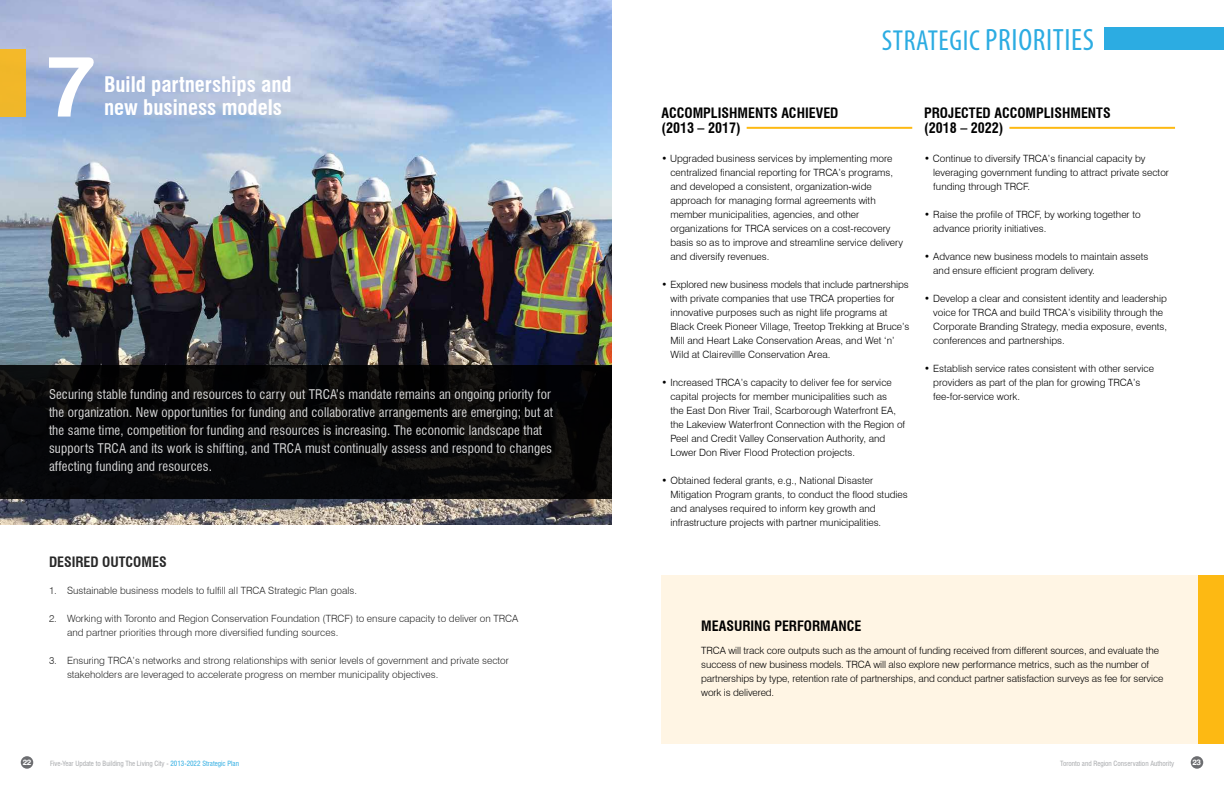
<style>
.page{position:relative;width:1224px;height:792px;background:#fff}
.page>*{position:absolute;margin:0;border:0;box-sizing:border-box;transform-origin:0 0}
.t1{font:88px "Harabara";color:#fff}
.t2{font:condensed 31px "Myriad Pro";letter-spacing:.02em;color:#2cace2}
.t3{font:700 condensed 21px/23px "Swiss 721 BT";color:#fff}
.t4{font:700 condensed 14px/15px "Swiss 721 BT";color:#000}
.t5{font:condensed 13px/18px "Swiss 721 BT";letter-spacing:.01em;color:#fff}
.t6{font:300 10px/14px "Swiss 721 BT";color:#000}
.t7{font:8px "Harabara";color:#fff}
.t8{font:condensed 7px "Swiss 721 BT";color:#a7a9ac}
.s1{font-size:29px}
.s2{color:#2cace2}
</style>
<div class="page">
<div style="left:21px;top:756px;width:12px;height:13px;background:#6d6e71;border-radius:50%"></div>
<div style="left:1191px;top:756px;width:12px;height:13px;background:#6d6e71;border-radius:50%"></div>
<img style="left:0;top:0;width:612px;height:524px">
<svg style="left:0;top:365px;width:612px;height:133px;background:#070708"></svg>
<div style="left:0;top:50px;width:26px;height:67px;background:#f1b729"></div>
<div style="left:662px;top:575px;width:562px;height:169px;background:#fff5e4"></div>
<div style="left:1198px;top:575px;width:26px;height:169px;background:#fdb913"></div>
<div style="left:1104px;top:27px;width:120px;height:23px;background:#2cace2"></div>
<hr style="left:1009px;top:127px;width:166px;height:2px;background:#fdb913">
<hr style="left:747px;top:127px;width:165px;height:2px;background:#fdb913">
<h1 class="t1" style="left:49px;top:42px;width:49px">7</h1>
<h3 class="t3" style="left:104px;top:73px;width:189px">Build partnerships and new business models</h3>
<p class="t5" style="left:49px;top:385px;width:505px">Securing stable funding and resources to carry out TRCA’s mandate remains an ongoing priority for the organization. New opportunities for funding and collaborative arrangements are emerging; but at the same time, competition for funding and resources is increasing. The economic landscape that supports TRCA and its work is shifting, and TRCA must continually assess and respond to changes affecting funding and resources.</p>
<h3 class="t4" style="left:49px;top:555px;width:119px">DESIRED OUTCOMES</h3>
<p class="t6" style="left:49px;top:584px;width:310px">1. Sustainable business models to fulfill all TRCA Strategic Plan goals.</p>
<p class="t6" style="left:67px;top:612px;width:453px;text-indent:-18px">2. Working with Toronto and Region Conservation Foundation (TRCF) to ensure capacity to deliver on TRCA and partner priorities through more diversified funding sources.</p>
<p class="t6" style="left:67px;top:654px;width:443px;text-indent:-18px">3. Ensuring TRCA’s networks and strong relationships with senior levels of government and private sector stakeholders are leveraged to accelerate progress on member municipality objectives.</p>
<h2 class="t2" style="left:882px;top:21px;width:214px"><span class="s1">STRATEGIC</span> PRIORITIES</h2>
<h3 class="t4" style="left:662px;top:105px;width:179px">ACCOMPLISHMENTS ACHIEVED (2013 – 2017)</h3>
<p class="t6" style="left:670px;top:151px;width:234px;text-indent:-9px">• Upgraded business services by implementing more centralized financial reporting for TRCA’s programs, and developed a consistent, organization-wide approach for managing formal agreements with member municipalities, agencies, and other organizations for TRCA services on a cost-recovery basis so as to improve and streamline service delivery and diversify revenues.</p>
<p class="t6" style="left:670px;top:277px;width:241px;text-indent:-9px">• Explored new business models that include partnerships with private companies that use TRCA properties for innovative purposes such as night life programs at Black Creek Pioneer Village, Treetop Trekking at Bruce’s Mill and Heart Lake Conservation Areas, and Wet ‘n’ Wild at Clairevillle Conservation Area.</p>
<p class="t6" style="left:670px;top:375px;width:236px;text-indent:-9px">• Increased TRCA’s capacity to deliver fee for service capital projects for member municipalities such as<br>the East Don River Trail, Scarborough Waterfront EA, the Lakeview Waterfront Connection with the Region of Peel and Credit Valley Conservation Authority, and Lower Don River Flood Protection projects.</p>
<p class="t6" style="left:670px;top:473px;width:239px;text-indent:-9px">• Obtained federal grants, e.g., National Disaster Mitigation Program grants, to conduct the flood studies and analyses required to inform key growth and infrastructure projects with partner municipalities.</p>
<h3 class="t4" style="left:924px;top:105px;width:188px">PROJECTED ACCOMPLISHMENTS (2018 – 2022)</h3>
<p class="t6" style="left:933px;top:151px;width:237px;text-indent:-9px">• Continue to diversify TRCA’s financial capacity by leveraging government funding to attract private sector funding through TRCF.</p>
<p class="t6" style="left:933px;top:207px;width:209px;text-indent:-9px">• Raise the profile of TRCF, by working together to advance priority initiatives.</p>
<p class="t6" style="left:933px;top:249px;width:217px;text-indent:-9px">• Advance new business models to maintain assets and ensure efficient program delivery.</p>
<p class="t6" style="left:933px;top:291px;width:235px;text-indent:-9px">• Develop a clear and consistent identity and leadership voice for TRCA and build TRCA’s visibility through the Corporate Branding Strategy, media exposure, events, conferences and partnerships.</p>
<p class="t6" style="left:933px;top:361px;width:222px;text-indent:-9px">• Establish service rates consistent with other service providers as part of the plan for growing TRCA’s fee-for-service work.</p>
<h3 class="t4" style="left:701px;top:618px;width:162px">MEASURING PERFORMANCE</h3>
<p class="t6" style="left:701px;top:643px;width:464px">TRCA will track core outputs such as the amount of funding received from different sources, and evaluate the success of new business models. TRCA will also explore new performance metrics, such as the number of partnerships by type, retention rate of partnerships, and conduct partner satisfaction surveys as fee for service work is delivered.</p>
<p class="t7" style="left:23px;top:758px;width:9px">22</p>
<p class="t8" style="left:50px;top:759px;width:190px">Five-Year Update to Building The Living City - <span class="s2">2013-2022 Strategic Plan</span></p>
<p class="t8" style="left:1060px;top:759px;width:115px">Toronto and Region Conservation Authority</p>
<p class="t7" style="left:1193px;top:758px;width:10px">23</p>
</div>
